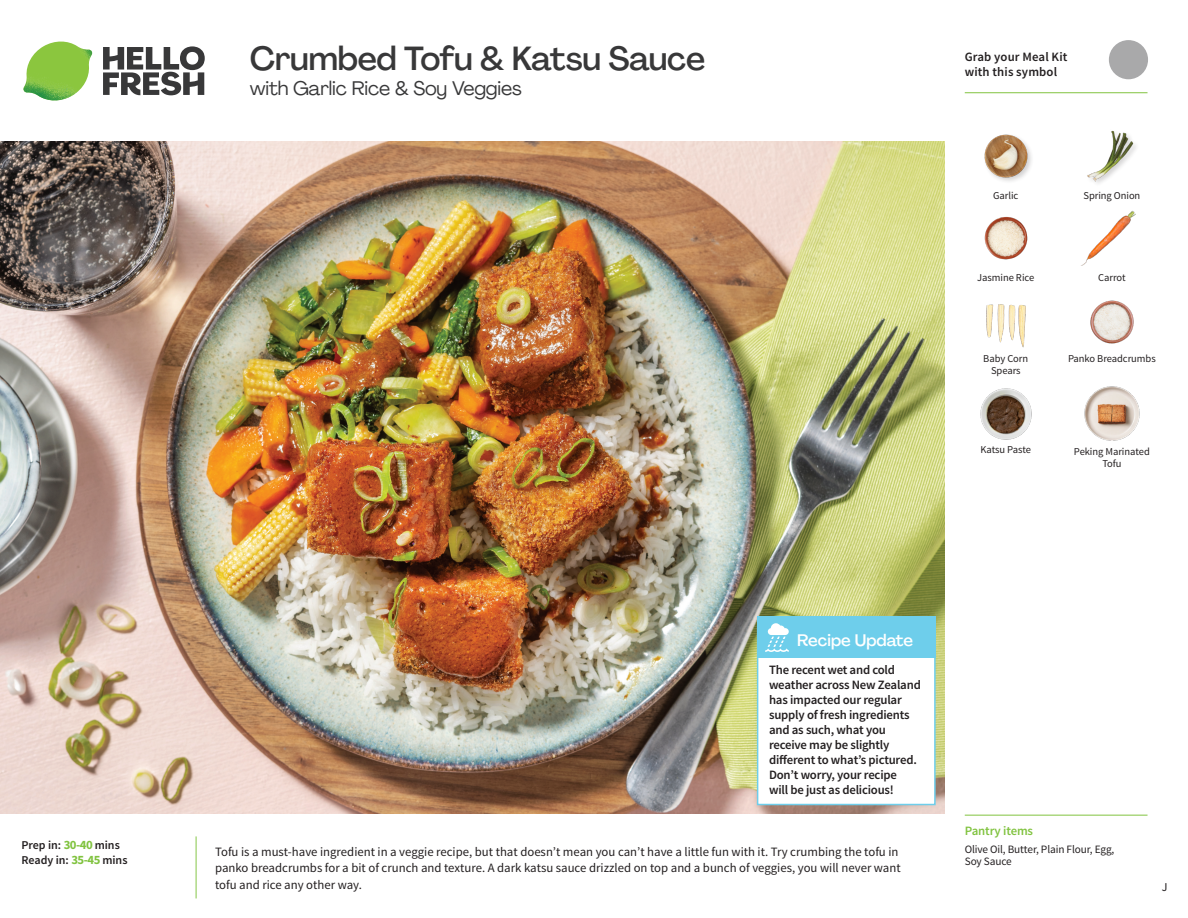
<style>
.page{position:relative;width:1188px;height:918px;background:#fff}
.page>*{position:absolute;margin:0;border:0;box-sizing:border-box;transform-origin:0 0}
._15_Titel_UK{font:500 33px "Agrandir";letter-spacing:-.015em;color:#383839}
._15_Titel_UK-2{font:19.5px "Agrandir";letter-spacing:-.01em;color:#383839}
.Steps_Text_AU{font:500 16.5px "Agrandir";color:#fff}
.Step_6_Text_AU{font:12.75px/16.5px "Source Sans Pro";color:#231f20}
.Steps_Text_AU-2{font:600 12.75px/15px "Source Sans Pro";letter-spacing:-.015em;color:#231f20}
.Steps_Text_AU-3{font:600 12.75px/15px "Source Sans Pro";letter-spacing:.01em;color:#231f20}
._04_Headers_Front{font:600 12.75px "Source Sans Pro";letter-spacing:-.01em;color:#81c340}
._04_Intro{font:600 12px "Source Sans Pro";color:#231f20}
.t1{font:12px "Source Sans Pro";color:#231f20}
._05_Pantry{font:11.25px/12px "Source Sans Pro";letter-spacing:-.01em;color:#231f20}
._18_FRONT_ingredient{font:10.5px/12px "Source Sans Pro";letter-spacing:-.005em;color:#231f20;text-align:center}
.s1{font-weight:700;font-size:12.75px;color:#81c340}
</style>
<div class="page">
<svg style="left:103px;top:46px;width:102px;height:49px"></svg>
<img style="left:23px;top:42px;width:69px;height:59px">
<img style="left:0;top:142px;width:945px;height:672px">
<div style="left:757px;top:625px;width:179px;height:180px;background:#fff;border:2px solid #6eceeb"></div>
<div style="left:757px;top:617px;width:179px;height:41px;background:#6eceeb"></div>
<svg style="left:765px;top:623px;width:24px;height:29px"></svg>
<img style="left:986px;top:304px;width:40px;height:44px">
<img style="left:981px;top:389px;width:50px;height:50px">
<img style="left:1090px;top:300px;width:44px;height:44px">
<img style="left:1084px;top:386px;width:55px;height:55px">
<img style="left:1081px;top:210px;width:55px;height:56px">
<img style="left:984px;top:216px;width:44px;height:44px">
<img style="left:984px;top:134px;width:48px;height:47px">
<img style="left:1087px;top:130px;width:49px;height:53px">
<hr style="left:965px;top:815px;width:183px;height:1px;background:#81c340">
<svg style="left:1091px;top:40px;width:57px;height:54px"></svg>
<hr style="left:965px;top:92px;width:183px;height:1px;background:#81c340">
<p class="_04_Intro" style="left:21px;top:837px;width:100px">Prep in: <span class="s1">30-40</span> mins</p>
<p class="_04_Intro" style="left:21px;top:852px;width:108px">Ready in: <span class="s1">35-45</span> mins</p>
<p class="_15_Titel_UK" style="left:250px;top:38px;width:457px">Crumbed Tofu &amp; Katsu Sauce</p>
<p class="_15_Titel_UK-2" style="left:250px;top:76px;width:273px">with Garlic Rice &amp; Soy Veggies</p>
<p class="Steps_Text_AU-3" style="left:965px;top:50px;width:104px">Grab your Meal Kit with this symbol</p>
<p class="_18_FRONT_ingredient" style="left:993px;top:189px;width:27px">Garlic</p>
<p class="_18_FRONT_ingredient" style="left:1083px;top:189px;width:58px">Spring Onion</p>
<p class="_18_FRONT_ingredient" style="left:977px;top:271px;width:59px">Jasmine Rice</p>
<p class="_18_FRONT_ingredient" style="left:1098px;top:271px;width:29px">Carrot</p>
<p class="_18_FRONT_ingredient" style="left:983px;top:352px;width:46px">Baby Corn</p>
<p class="_18_FRONT_ingredient" style="left:1068px;top:352px;width:89px">Panko Breadcrumbs</p>
<p class="_18_FRONT_ingredient" style="left:991px;top:364px;width:31px">Spears</p>
<p class="_18_FRONT_ingredient" style="left:980px;top:444px;width:52px">Katsu Paste</p>
<p class="_18_FRONT_ingredient" style="left:1074px;top:446px;width:77px">Peking Marinated<br>Tofu</p>
<p class="Steps_Text_AU" style="left:797px;top:630px;width:117px">Recipe Update</p>
<p class="Steps_Text_AU-2" style="left:769px;top:662px;width:153px">The recent wet and cold weather across New Zealand has impacted our regular supply of fresh ingredients and as such, what you receive may be slightly different to what’s pictured.<br>Don’t worry, your recipe<br>will be just as delicious!</p>
<p class="Step_6_Text_AU" style="left:215px;top:844px;width:687px">Tofu is a must-have ingredient in a veggie recipe, but that doesn’t mean you can’t have a little fun with it. Try crumbing the tofu in panko breadcrumbs for a bit of crunch and texture. A dark katsu sauce drizzled on top and a bunch of veggies, you will never want tofu and rice any other way.</p>
<p class="_04_Headers_Front" style="left:965px;top:822px;width:70px">Pantry items</p>
<p class="_05_Pantry" style="left:965px;top:844px;width:151px">Olive Oil, Butter, Plain Flour, Egg,<br>Soy Sauce</p>
<p class="t1" style="left:1162px;top:879px;width:7px">J</p>
</div>
